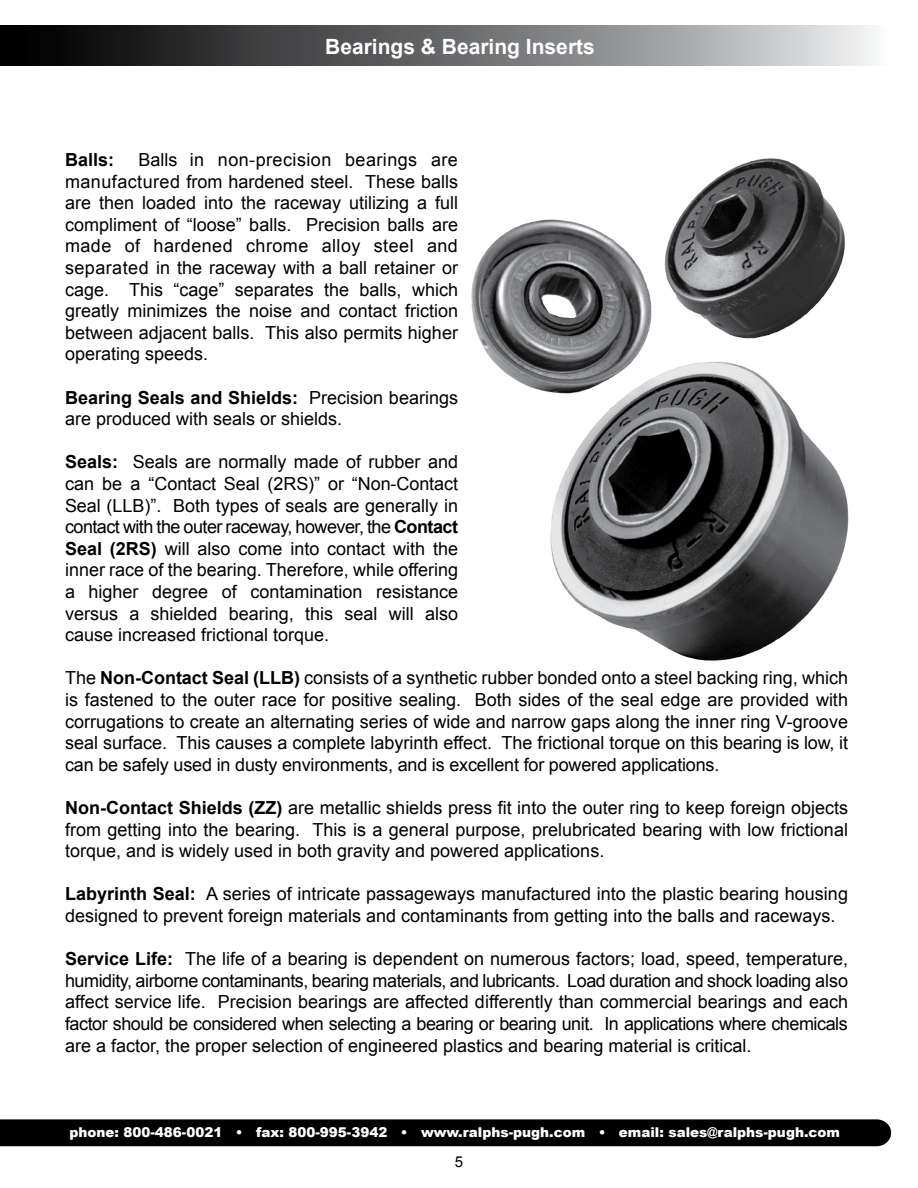
<style>
.page{position:relative;width:918px;height:1188px;background:#fff}
.page>*{position:absolute;margin:0;border:0;box-sizing:border-box;transform-origin:0 0}
.t1{font:700 21px "Arial";color:#fff}
.t2{font:18px/21.6px "Arial";color:#000;text-align:justify}
.t3{font:700 18px "Arial";color:#000}
.t4{font:15px "Arial";color:#000}
.t5{font:900 13.5px "Arial";color:#fff}
.s1{font-weight:700}
</style>
<div class="page">
<div style="left:0;top:1119px;width:891px;height:27px;background:#000"></div>
<svg style="left:1px;top:26px;width:873px;height:40px;background:#6a6b6d"></svg>
<hr style="left:0;top:26px;width:1px;height:40px;background:#000">
<img style="left:550px;top:361px;width:299px;height:300px">
<img style="left:471px;top:219px;width:184px;height:181px">
<img style="left:664px;top:158px;width:182px;height:181px">
<p class="t1" style="left:325px;top:33px;width:271px">Bearings &amp; Bearing Inserts</p>
<p class="t2" style="left:65px;top:149px;width:394px;text-indent:73px">Balls in non-precision bearings are manufactured from hardened steel. These balls are then loaded into the raceway utilizing a full compliment of “loose” balls. Precision balls are made of hardened chrome alloy steel and separated in the raceway with a ball retainer or cage. This “cage” separates the balls, which greatly minimizes the noise and contact friction between adjacent balls. This also permits higher operating speeds.</p>
<p class="t2" style="left:65px;top:387px;width:394px"><span class="s1">Bearing Seals and Shields:</span> Precision bearings are produced with seals or shields.</p>
<p class="t2" style="left:65px;top:451px;width:394px"><span class="s1">Seals:</span> Seals are normally made of rubber and can be a “Contact Seal (2RS)” or “Non-Contact Seal (LLB)”. Both types of seals are generally in contact with the outer raceway, however, the <span class="s1">Contact Seal (2RS)</span> will also come into contact with the inner race of the bearing. Therefore, while offering a higher degree of contamination resistance versus a shielded bearing, this seal will also cause increased frictional torque.</p>
<p class="t2" style="left:65px;top:667px;width:784px">The <span class="s1">Non-Contact Seal (LLB)</span> consists of a synthetic rubber bonded onto a steel backing ring, which is fastened to the outer race for positive sealing. Both sides of the seal edge are provided with corrugations to create an alternating series of wide and narrow gaps along the inner ring V-groove seal surface. This causes a complete labyrinth effect. The frictional torque on this bearing is low, it can be safely used in dusty environments, and is excellent for powered applications.</p>
<p class="t2" style="left:65px;top:797px;width:784px"><span class="s1">Non-Contact Shields (ZZ)</span> are metallic shields press fit into the outer ring to keep foreign objects from getting into the bearing. This is a general purpose, prelubricated bearing with low frictional torque, and is widely used in both gravity and powered applications.</p>
<p class="t2" style="left:65px;top:883px;width:784px"><span class="s1">Labyrinth Seal:</span> A series of intricate passageways manufactured into the plastic bearing housing designed to prevent foreign materials and contaminants from getting into the balls and raceways.</p>
<p class="t2" style="left:65px;top:948px;width:784px"><span class="s1">Service Life:</span> The life of a bearing is dependent on numerous factors; load, speed, temperature, humidity, airborne contaminants, bearing materials, and lubricants. Load duration and shock loading also affect service life. Precision bearings are affected differently than commercial bearings and each factor should be considered when selecting a bearing or bearing unit. In applications where chemicals are a factor, the proper selection of engineered plastics and bearing material is critical.</p>
<p class="t3" style="left:65px;top:148px;width:51px">Balls:</p>
<p class="t5" style="left:69px;top:1122px;width:772px">phone: 800-486-0021 • fax: 800-995-3942 • www.ralphs-pugh.com • email: sales@ralphs-pugh.com</p>
<p class="t4" style="left:455px;top:1152px;width:10px">5</p>
</div>
